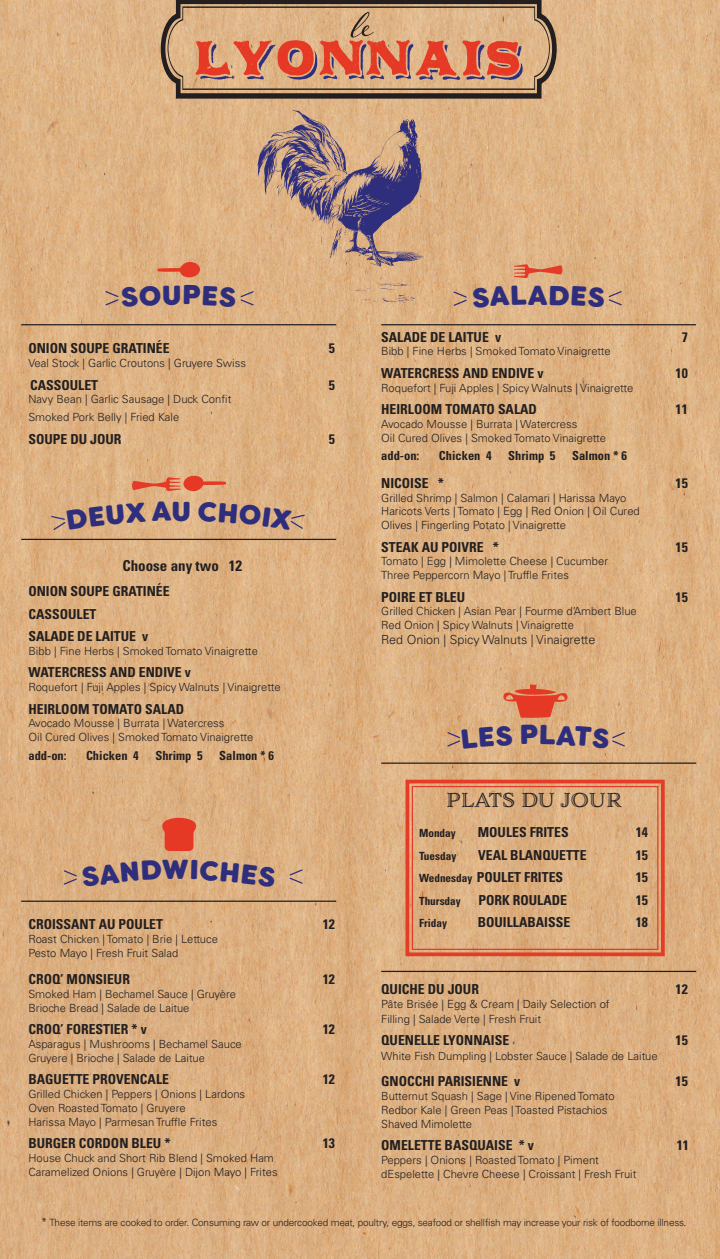
<style>
.page{position:relative;width:720px;height:1259px;background:#fff}
.page>*{position:absolute;margin:0;border:0;box-sizing:border-box;transform-origin:0 0}
.t1{font:50px "Adorn S Pomander";color:#231f20}
.t2{font:800 27.5px "Filson Soft";color:#2e2e7c}
.t3{font:18.75px "Adorn S Engraved";letter-spacing:-.025em;color:#231f20}
.t4{font:700 condensed 15px "Univers LT Std";color:#231f20}
.t5{font:700 condensed 13.75px "Univers LT Std";color:#231f20}
.t6{font:700 condensed 12.5px "Univers LT Std";color:#231f20}
.t7{font:300 12.5px "Univers LT Std";color:#231f20}
.t8{font:300 11.25px "Univers LT Std";color:#231f20}
.t9{font:700 condensed 11.25px "Univers LT Std";color:#231f20}
.t10{font:300 10px "Univers LT Std";letter-spacing:-.02em;color:#231f20}
.s1{font-size:11.25px}
.s2{font-family:"Minion Pro";font-weight:400}
</style>
<div class="page">
<img style="left:0;top:0;width:720px;height:1259px">
<svg style="left:404px;top:778px;width:263px;height:180px;background:#dda77a"></svg>
<div style="left:412px;top:786px;width:246px;height:164px;border:1px solid #e53c27"></div>
<hr style="left:21px;top:901px;width:315px;height:1px;background:#231f20">
<svg style="left:289px;top:868px;width:15px;height:17px"></svg>
<svg style="left:162px;top:817px;width:35px;height:34px"></svg>
<svg style="left:157px;top:262px;width:43px;height:15px"></svg>
<svg style="left:514px;top:264px;width:49px;height:14px"></svg>
<svg style="left:503px;top:685px;width:65px;height:33px;background:#e07050"></svg>
<hr style="left:21px;top:324px;width:315px;height:1px;background:#231f20">
<svg style="left:132px;top:476px;width:94px;height:15px"></svg>
<hr style="left:21px;top:539px;width:315px;height:1px;background:#231f20">
<svg style="left:351px;top:283px;width:64px;height:20px"></svg>
<svg style="left:257px;top:110px;width:166px;height:157px;background:#ac8d82"></svg>
<svg style="left:159px;top:0;width:400px;height:100px;background:#be8a6b"></svg>
<hr style="left:381px;top:324px;width:315px;height:1px;background:#231f20">
<hr style="left:381px;top:762px;width:315px;height:2px;background:#231f20">
<hr style="left:381px;top:971px;width:315px;height:1px;background:#231f20">
<svg style="left:63px;top:860px;width:99px;height:27px;background:#d9ad7f"></svg>
<svg style="left:191px;top:860px;width:85px;height:27px;background:#dcb082"></svg>
<svg style="left:104px;top:285px;width:151px;height:22px;background:#d9ae82"></svg>
<svg style="left:453px;top:285px;width:74px;height:23px;background:#dbb185"></svg>
<svg style="left:550px;top:285px;width:73px;height:23px;background:#d9ae82"></svg>
<svg style="left:446px;top:725px;width:67px;height:23px;background:#d9ae82"></svg>
<svg style="left:540px;top:725px;width:86px;height:24px;background:#dbaf81"></svg>
<svg style="left:50px;top:501px;width:121px;height:30px;background:#dcb082"></svg>
<svg style="left:198px;top:501px;width:108px;height:29px;background:#dbaf81"></svg>
<p class="t1" style="left:352px;top:-11px;width:23px">le</p>
<p class="t5" style="left:28px;top:340px;width:143px">ONION SOUPE GRATINÉE</p>
<p class="t5" style="left:329px;top:340px;width:8px">5</p>
<p class="t8" style="left:28px;top:356px;width:219px">Veal Stock | Garlic Croutons | Gruyere Swiss</p>
<p class="t5" style="left:30px;top:376px;width:69px">CASSOULET</p>
<p class="t5" style="left:329px;top:376px;width:8px">5</p>
<p class="t8" style="left:28px;top:393px;width:205px">Navy Bean | Garlic Sausage | Duck Confit</p>
<p class="t8" style="left:28px;top:411px;width:152px">Smoked Pork Belly | Fried Kale</p>
<p class="t5" style="left:28px;top:431px;width:95px">SOUPE DU JOUR</p>
<p class="t5" style="left:329px;top:431px;width:8px">5</p>
<p class="t2" style="left:171px;top:493px;width:21px">U</p>
<p class="t4" style="left:122px;top:557px;width:121px">Choose any two 12</p>
<p class="t5" style="left:28px;top:583px;width:143px">ONION SOUPE GRATINÉE</p>
<p class="t5" style="left:28px;top:605px;width:69px">CASSOULET</p>
<p class="t5" style="left:28px;top:628px;width:121px">SALADE DE LAITUE v</p>
<p class="t8" style="left:28px;top:644px;width:231px">Bibb | Fine Herbs | Smoked Tomato Vinaigrette</p>
<p class="t5" style="left:28px;top:664px;width:164px">WATERCRESS AND ENDIVE v</p>
<p class="t8" style="left:28px;top:680px;width:254px">Roquefort | Fuji Apples | Spicy Walnuts | Vinaigrette</p>
<p class="t5" style="left:28px;top:700px;width:157px">HEIRLOOM TOMATO SALAD</p>
<p class="t8" style="left:28px;top:717px;width:198px">Avocado Mousse | Burrata | Watercress</p>
<p class="t8" style="left:28px;top:730px;width:226px">Oil Cured Olives | Smoked Tomato Vinaigrette</p>
<p class="t6" style="left:28px;top:748px;width:40px">add-on:</p>
<p class="t6" style="left:86px;top:748px;width:54px">Chicken 4</p>
<p class="t6" style="left:155px;top:748px;width:49px">Shrimp 5</p>
<p class="t6" style="left:219px;top:748px;width:56px">Salmon * 6</p>
<p class="t2" style="left:162px;top:852px;width:29px">W</p>
<p class="t5" style="left:28px;top:916px;width:136px">CROISSANT AU POULET</p>
<p class="t5" style="left:323px;top:916px;width:14px">12</p>
<p class="t8" style="left:28px;top:932px;width:191px">Roast Chicken | Tomato | Brie | Lettuce</p>
<p class="t8" style="left:28px;top:946px;width:151px">Pesto Mayo | Fresh Fruit Salad</p>
<p class="t5" style="left:28px;top:971px;width:103px">CROQ’ MONSIEUR</p>
<p class="t5" style="left:323px;top:971px;width:14px">12</p>
<p class="t8" style="left:28px;top:987px;width:209px">Smoked Ham | Bechamel Sauce | Gruyère</p>
<p class="t8" style="left:28px;top:1001px;width:163px">Brioche Bread | Salade de Laitue</p>
<p class="t5" style="left:28px;top:1021px;width:120px">CROQ’ FORESTIER * v</p>
<p class="t5" style="left:323px;top:1021px;width:14px">12</p>
<p class="t8" style="left:28px;top:1037px;width:215px">Asparagus | Mushrooms | Bechamel Sauce</p>
<p class="t8" style="left:28px;top:1051px;width:178px">Gruyere | Brioche | Salade de Laitue</p>
<p class="t5" style="left:28px;top:1071px;width:142px">BAGUETTE PROVENCALE</p>
<p class="t5" style="left:323px;top:1071px;width:14px">12</p>
<p class="t8" style="left:28px;top:1087px;width:218px">Grilled Chicken | Peppers | Onions | Lardons</p>
<p class="t8" style="left:28px;top:1101px;width:159px">Oven Roasted Tomato | Gruyere</p>
<p class="t8" style="left:28px;top:1115px;width:190px">Harissa Mayo | Parmesan Truffle Frites</p>
<p class="t5" style="left:28px;top:1135px;width:144px">BURGER CORDON BLEU *</p>
<p class="t5" style="left:323px;top:1135px;width:14px">13</p>
<p class="t8" style="left:28px;top:1151px;width:247px">House Chuck and Short Rib Blend | Smoked Ham</p>
<p class="t8" style="left:28px;top:1165px;width:251px">Caramelized Onions | Gruyère | Dijon Mayo | Frites</p>
<p class="t2" style="left:528px;top:277px;width:21px">A</p>
<p class="t5" style="left:381px;top:328px;width:121px">SALADE DE LAITUE v</p>
<p class="t5" style="left:682px;top:328px;width:8px">7</p>
<p class="t8" style="left:381px;top:345px;width:231px">Bibb | Fine Herbs | Smoked Tomato Vinaigrette</p>
<p class="t5" style="left:381px;top:365px;width:164px">WATERCRESS AND ENDIVE v</p>
<p class="t5" style="left:676px;top:365px;width:14px">10</p>
<p class="t8" style="left:381px;top:381px;width:254px">Roquefort | Fuji Apples | Spicy Walnuts | Vinaigrette</p>
<p class="t5" style="left:381px;top:401px;width:157px">HEIRLOOM TOMATO SALAD</p>
<p class="t5" style="left:676px;top:401px;width:14px">11</p>
<p class="t8" style="left:381px;top:417px;width:198px">Avocado Mousse | Burrata | Watercress</p>
<p class="t8" style="left:381px;top:431px;width:226px">Oil Cured Olives | Smoked Tomato Vinaigrette</p>
<p class="t6" style="left:381px;top:448px;width:40px">add-on:</p>
<p class="t6" style="left:439px;top:448px;width:54px">Chicken 4</p>
<p class="t6" style="left:508px;top:448px;width:49px">Shrimp 5</p>
<p class="t6" style="left:572px;top:448px;width:56px">Salmon * 6</p>
<p class="t5" style="left:381px;top:475px;width:64px">NICOISE *</p>
<p class="t5" style="left:676px;top:475px;width:14px">15</p>
<p class="t8" style="left:381px;top:491px;width:247px">Grilled Shrimp | Salmon | Calamari | Harissa Mayo</p>
<p class="t8" style="left:381px;top:505px;width:260px">Haricots Verts | Tomato | Egg | Red Onion | Oil Cured</p>
<p class="t8" style="left:381px;top:518px;width:186px">Olives | Fingerling Potato | Vinaigrette</p>
<p class="t5" style="left:381px;top:538px;width:119px">STEAK AU POIVRE *</p>
<p class="t5" style="left:676px;top:538px;width:14px">15</p>
<p class="t8" style="left:381px;top:555px;width:228px">Tomato | Egg | Mimolette Cheese | Cucumber</p>
<p class="t8" style="left:381px;top:568px;width:189px">Three Peppercorn Mayo | Truffle Frites</p>
<p class="t5" style="left:381px;top:588px;width:86px">POIRE ET BLEU</p>
<p class="t5" style="left:676px;top:588px;width:14px">15</p>
<p class="t8" style="left:381px;top:605px;width:257px">Grilled Chicken | Asian Pear | Fourme d’Ambert Blue</p>
<p class="t8" style="left:381px;top:618px;width:194px">Red Onion | Spicy Walnuts | Vinaigrette</p>
<p class="t7" style="left:381px;top:632px;width:216px">Red Onion | Spicy Walnuts | Vinaigrette</p>
<p class="t2" style="left:520px;top:717px;width:20px">P</p>
<p class="t3" style="left:446px;top:788px;width:177px">PLATS DU JOUR</p>
<p class="t9" style="left:419px;top:826px;width:38px">Monday</p>
<p class="t5" style="left:478px;top:824px;width:92px">MOULES FRITES</p>
<p class="t5" style="left:636px;top:824px;width:14px">14</p>
<p class="t9" style="left:419px;top:849px;width:39px">Tuesday</p>
<p class="t5" style="left:478px;top:846px;width:110px">VEAL BLANQUETTE</p>
<p class="t5" style="left:636px;top:846px;width:14px">15</p>
<p class="t5" style="left:419px;top:869px;width:146px"><span class="s1">Wednesday</span> POULET FRITES</p>
<p class="t5" style="left:636px;top:869px;width:14px">15</p>
<p class="t9" style="left:419px;top:894px;width:43px">Thursday</p>
<p class="t5" style="left:478px;top:891px;width:90px">PORK ROULADE</p>
<p class="t5" style="left:636px;top:891px;width:14px">15</p>
<p class="t9" style="left:419px;top:916px;width:30px">Friday</p>
<p class="t5" style="left:478px;top:914px;width:94px">BOUILLABAISSE</p>
<p class="t5" style="left:636px;top:914px;width:14px">18</p>
<p class="t5" style="left:381px;top:980px;width:99px">QUICHE DU JOUR</p>
<p class="t5" style="left:676px;top:980px;width:14px">12</p>
<p class="t8" style="left:381px;top:997px;width:230px">Pâte Brisée | Egg &amp; Cream | Daily Selection of</p>
<p class="t8" style="left:381px;top:1012px;width:161px">Filling | Salade Verte | Fresh Fruit</p>
<p class="t5" style="left:381px;top:1032px;width:130px">QUENELLE LYONNAISE</p>
<p class="t5" style="left:676px;top:1032px;width:14px">15</p>
<p class="t8" style="left:381px;top:1049px;width:278px">White Fish Dumpling | Lobster Sauce | Salade de Laitue</p>
<p class="t5" style="left:381px;top:1073px;width:141px">GNOCCHI PARISIENNE v</p>
<p class="t5" style="left:676px;top:1073px;width:14px">15</p>
<p class="t8" style="left:381px;top:1089px;width:235px">Butternut Squash | Sage | Vine Ripened Tomato</p>
<p class="t8" style="left:381px;top:1103px;width:228px">Redbor Kale | Green Peas | Toasted Pistachios</p>
<p class="t8" style="left:381px;top:1117px;width:92px">Shaved Mimolette</p>
<p class="t5" style="left:381px;top:1137px;width:154px">OMELETTE BASQUAISE * v</p>
<p class="t5" style="left:677px;top:1137px;width:14px">11</p>
<p class="t8" style="left:381px;top:1153px;width:219px">Peppers | Onions | Roasted Tomato | Piment</p>
<p class="t8" style="left:381px;top:1167px;width:257px">dEspelette | Chevre Cheese | Croissant | Fresh Fruit</p>
<p class="t10" style="left:41px;top:1216px;width:647px"><span class="s1">*</span> These items are cooked to order. Consuming raw or undercooked meat, poultry, eggs, seafood or shellfish may increase your risk of foodborne illness<span class="s2">.</span></p>
</div>
